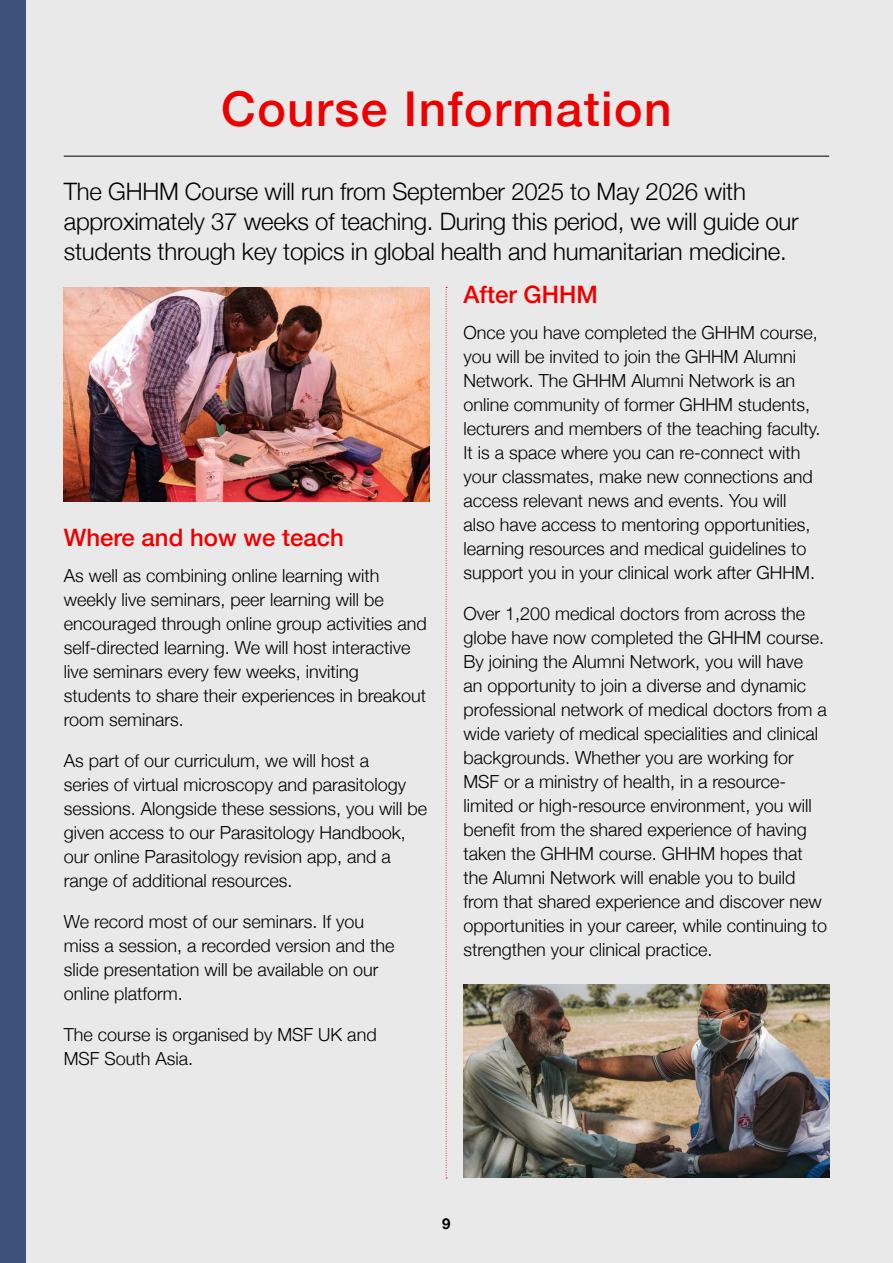
<style>
.page{position:relative;width:893px;height:1263px;background:#e9e9e9}
.page>*{position:absolute;margin:0;border:0;box-sizing:border-box;transform-origin:0 0}
.t1{font:500 48px "Helvetica Neue";letter-spacing:.03em;color:#e00}
.t2{font:300 24px/30px "Helvetica Neue";letter-spacing:-.01em;color:#000}
.t3{font:500 24px "Helvetica Neue";color:#e00}
.t4{font:300 18px/24px "Helvetica Neue";color:#000}
.t5{font:700 15px "Helvetica Neue";color:#000}
</style>
<div class="page">
<hr style="left:64px;top:156px;width:765px;height:1px;background:#000">
<div style="left:0;top:0;width:26px;height:1263px;background:#3e517a"></div>
<svg style="left:446px;top:287px;width:1px;height:891px"></svg>
<img style="left:463px;top:984px;width:366px;height:194px">
<img style="left:64px;top:287px;width:365px;height:215px">
<h1 class="t1" style="left:221px;top:70px;width:452px">Course Information</h1>
<h2 class="t2" style="left:64px;top:174px;width:736px">The GHHM Course will run from September 2025 to May 2026 with approximately 37 weeks of teaching. During this period, we will guide our students through key topics in global health and humanitarian medicine.</h2>
<h2 class="t3" style="left:64px;top:518px;width:282px">Where and how we teach</h2>
<p class="t4" style="left:64px;top:563px;width:365px">As well as combining online learning with weekly live seminars, peer learning will be encouraged through online group activities and self-directed learning. We will host interactive live seminars every few weeks, inviting students to share their experiences in breakout room seminars.</p>
<p class="t4" style="left:64px;top:748px;width:365px">As part of our curriculum, we will host a<br>series of virtual microscopy and parasitology sessions. Alongside these sessions, you will be given access to our Parasitology Handbook, our online Parasitology revision app, and a range of additional resources.</p>
<p class="t4" style="left:64px;top:909px;width:332px">We record most of our seminars. If you miss a session, a recorded version and the slide presentation will be available on our online platform.</p>
<p class="t4" style="left:64px;top:1021px;width:314px">The course is organised by MSF UK and<br>MSF South Asia.</p>
<h2 class="t3" style="left:463px;top:275px;width:136px">After GHHM</h2>
<p class="t4" style="left:463px;top:320px;width:359px">Once you have completed the GHHM course, you will be invited to join the GHHM Alumni Network. The GHHM Alumni Network is an online community of former GHHM students, lecturers and members of the teaching faculty.<br>It is a space where you can re-connect with your classmates, make new connections and access relevant news and events. You will also have access to mentoring opportunities, learning resources and medical guidelines to support you in your clinical work after GHHM.</p>
<p class="t4" style="left:463px;top:601px;width:365px">Over 1,200 medical doctors from across the globe have now completed the GHHM course.<br>By joining the Alumni Network, you will have<br>an opportunity to join a diverse and dynamic professional network of medical doctors from a wide variety of medical specialities and clinical backgrounds. Whether you are working for MSF or a ministry of health, in a resource&shy;limited or high-resource environment, you will benefit from the shared experience of having taken the GHHM course. GHHM hopes that the Alumni Network will enable you to build from that shared experience and discover new opportunities in your career, while continuing to strengthen your clinical practice.</p>
<p class="t5" style="left:442px;top:1212px;width:10px">9</p>
</div>
